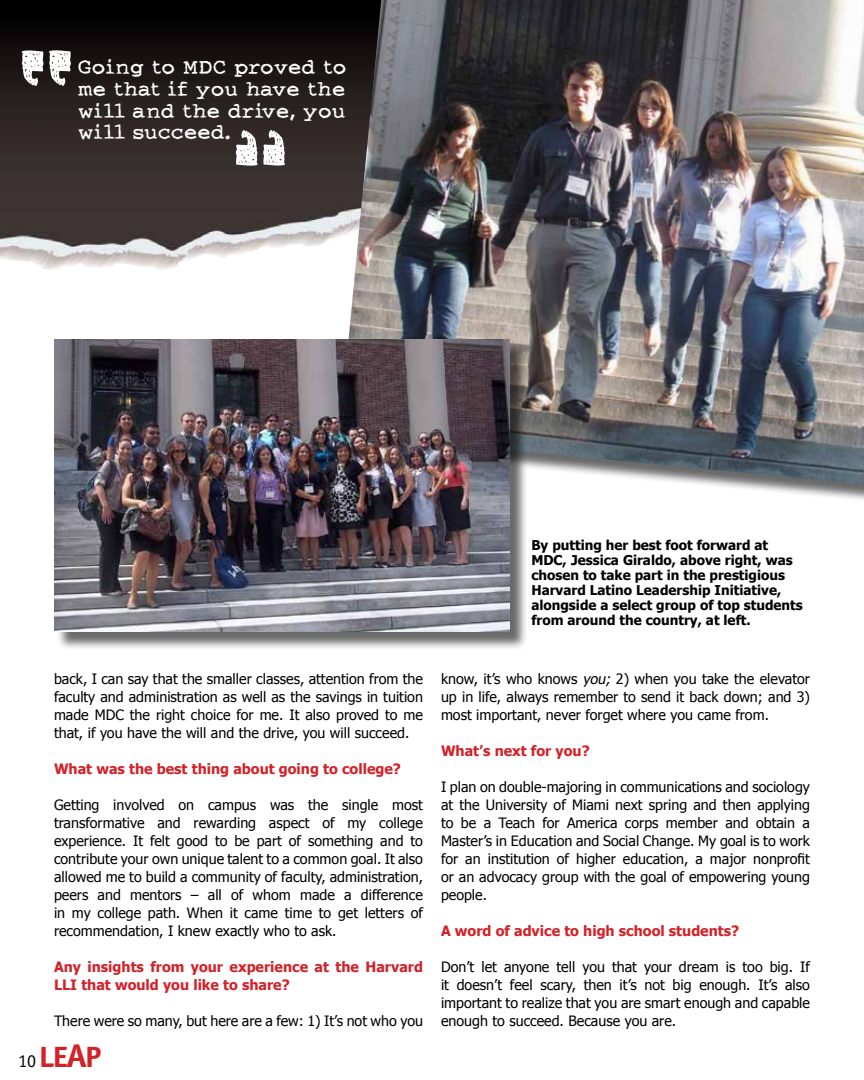
<style>
.page{position:relative;width:864px;height:1080px;background:#fff}
.page>*{position:absolute;margin:0;border:0;box-sizing:border-box;transform-origin:0 0}
.t1{font:108px "Illuminate";color:#fff}
.t2{font:700 29.4px "Officina Sans";color:#d2232a;scale:1.08 1}
.t3{font:18px/21.6px "Blast O Rama Bold";color:#fff;text-align:justify}
.t4{font:14.25px/18px "Tahoma";color:#000;text-align:justify}
.t5{font:700 14.25px/18px "Tahoma";color:#d2232a}
.t6{font:700 13.5px/15px "Tahoma";color:#000}
.s1{font-weight:400;font-size:18px;color:#000}
.s2{font-size:33px}
.s3{font-style:italic}
</style>
<div class="page">
<img style="left:0;top:0;width:339px;height:270px">
<div style="left:342px;top:0;width:522px;height:502px;background:#000;opacity:.59"></div>
<img style="left:339px;top:0;width:525px;height:484px">
<div style="left:56px;top:341px;width:473px;height:309px;background:#000;opacity:.59"></div>
<img style="left:54px;top:339px;width:456px;height:292px">
<h1 class="t1" style="left:22px;top:56px;width:57px">“</h1>
<p class="t3" style="left:78px;top:57px;width:270px">Going to MDC proved to me that if you have the will and the drive, you</p>
<p class="t3" style="left:78px;top:121px;width:155px">will succeed.</p>
<h1 class="t1" style="left:285px;top:160px;width:57px;rotate:-180deg">“</h1>
<p class="t6" style="left:531px;top:537px;width:273px">By putting her best foot forward at MDC, Jessica Giraldo, above right, was chosen to take part in the prestigious Harvard Latino Leadership Initiative, alongside a select group of top students from around the country, at left.</p>
<p class="t4" style="left:54px;top:669px;width:371px">back, I can say that the smaller classes, attention from the faculty and administration as well as the savings in tuition made MDC the right choice for me. It also proved to me that, if you have the will and the drive, you will succeed.</p>
<p class="t5" style="left:54px;top:759px;width:348px">What was the best thing about going to college?</p>
<p class="t4" style="left:54px;top:795px;width:371px">Getting involved on campus was the single most transformative and rewarding aspect of my college experience. It felt good to be part of something and to contribute your own unique talent to a common goal. It also allowed me to build a community of faculty, administration, peers and mentors – all of whom made a difference in my college path. When it came time to get letters of recommendation, I knew exactly who to ask.</p>
<p class="t5" style="left:54px;top:957px;width:371px">Any insights from your experience at the Harvard<br>LLI that would you like to share?</p>
<p class="t4" style="left:54px;top:1011px;width:371px">There were so many, but here are a few: 1) It’s not who you</p>
<h2 class="t2" style="left:18px;top:1039px;width:79px"><span class="s1">10</span> LE<span class="s2">A</span>P</h2>
<p class="t4" style="left:441px;top:669px;width:370px">know, it’s who knows <span class="s3">you;</span> 2) when you take the elevator up in life, always remember to send it back down; and 3) most important, never forget where you came from.</p>
<p class="t5" style="left:441px;top:741px;width:150px">What’s next for you?</p>
<p class="t4" style="left:441px;top:777px;width:371px">I plan on double-majoring in communications and sociology at the University of Miami next spring and then applying to be a Teach for America corps member and obtain a Master’s in Education and Social Change. My goal is to work for an institution of higher education, a major nonprofit or an advocacy group with the goal of empowering young people.</p>
<p class="t5" style="left:441px;top:921px;width:300px">A word of advice to high school students?</p>
<p class="t4" style="left:441px;top:957px;width:371px">Don’t let anyone tell you that your dream is too big. If it doesn’t feel scary, then it’s not big enough. It’s also important to realize that you are smart enough and capable enough to succeed. Because you are.</p>
</div>
